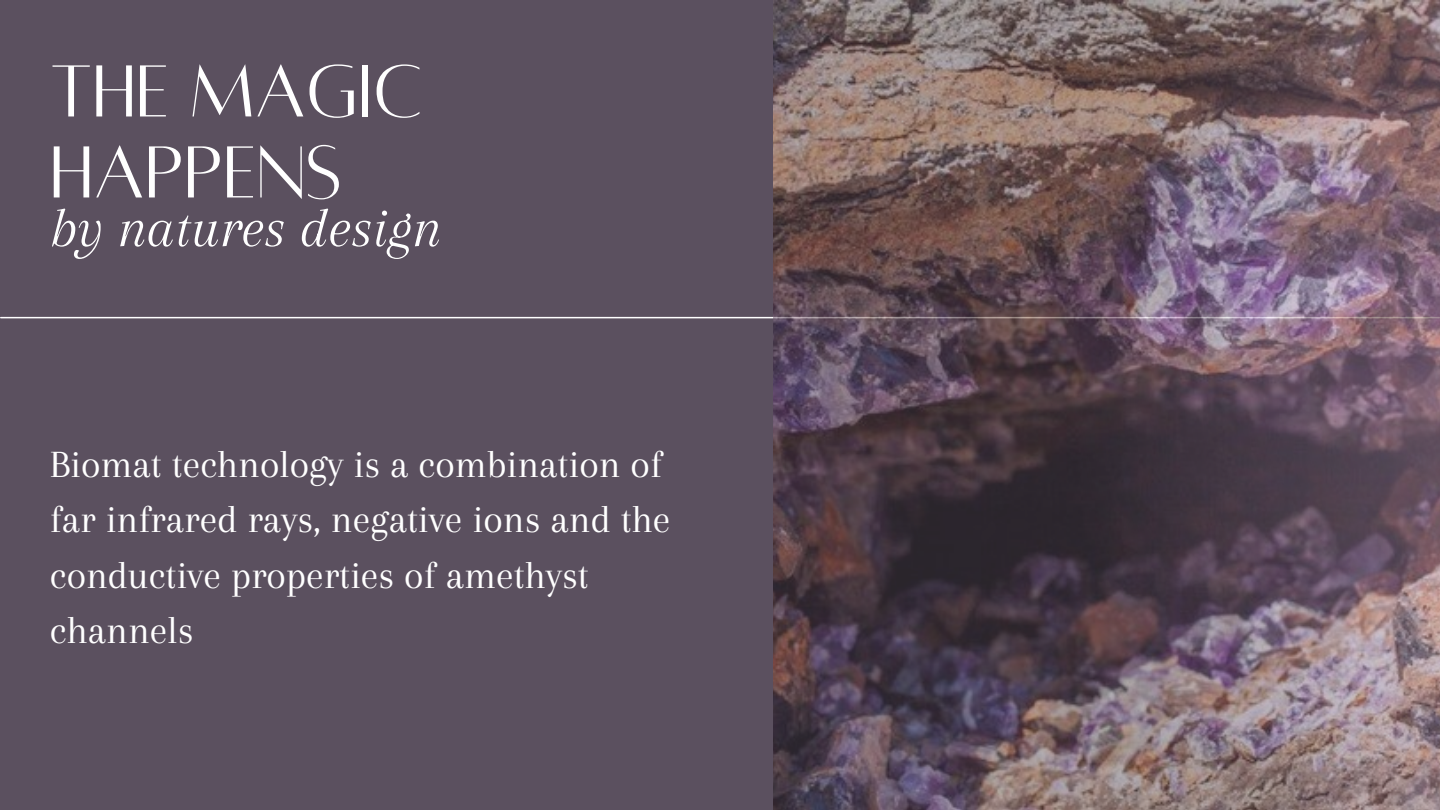
<style>
.page{position:relative;width:1440px;height:810px;background:#5b505f}
.page>*{position:absolute;margin:0;border:0;box-sizing:border-box;transform-origin:0 0}
.t1{font:81.2px/81px "Alta regular";color:#fff}
.t2{font:italic 57px "Arapey";color:#fff}
.t3{font:40px/55.5px "Arapey";color:#fff}
</style>
<div class="page">
<hr style="left:1px;top:317px;width:1438px;height:1px;background:#fff">
<img style="left:773px;top:0;width:667px;height:810px">
<p class="t1" style="left:50px;top:52px;width:375px">THE MAGIC<br>HAPPENS</p>
<p class="t2" style="left:50px;top:196px;width:393px">by natures design</p>
<p class="t3" style="left:50px;top:436px;width:622px">Biomat technology is a combination of far infrared rays, negative ions and the conductive properties of amethyst channels</p>
</div>
